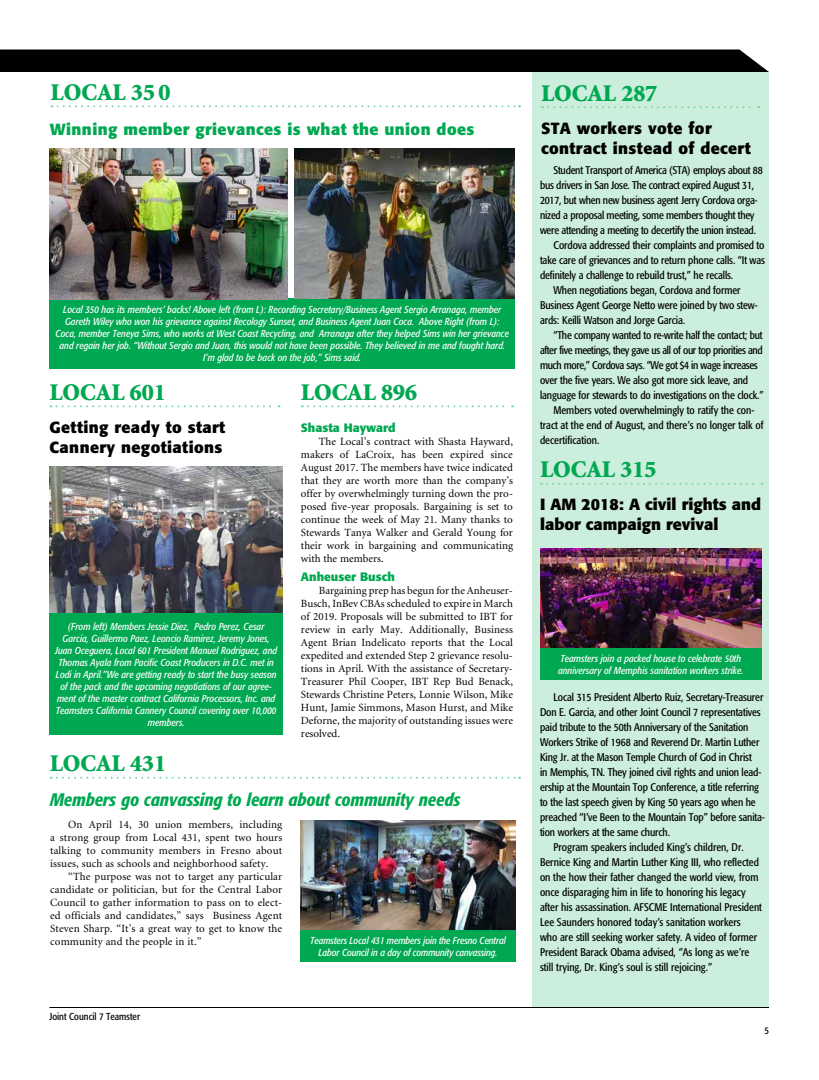
<style>
.page{position:relative;width:819px;height:1080px;background:#fff}
.page>*{position:absolute;margin:0;border:0;box-sizing:border-box;transform-origin:0 0}
.t1{font:900 24px "Minion";color:#00a851}
.t2{font:italic 500 condensed 18px "Formata";color:#00a851}
.t3{font:700 16px/20px "Formata";letter-spacing:.025em;color:#000}
.t4{font:700 16px/20px "Formata";color:#000}
.t5{font:700 16px "Formata";letter-spacing:.025em;color:#00a851}
.t6{font:700 12px "Formata";color:#00a851}
.t7{font:condensed 11px "Formata";letter-spacing:-.01em;color:#000}
.t8{font:11px/13px "Minion";letter-spacing:.005em;color:#000;text-align:justify}
.t9{font:condensed 11px "Formata";letter-spacing:-.03em;color:#000}
.t10{font:italic condensed 10px/12px "Formata";color:#fff;text-align:center}
.t11{font:condensed 10px "Formata";color:#000}
</style>
<div class="page">
<div style="left:532px;top:72px;width:237px;height:936px;background:#cceedc"></div>
<hr style="left:50px;top:1007px;width:719px;height:1px;background:#000">
<div style="left:0;top:50px;width:769px;height:22px;background:#000"></div>
<svg style="left:52px;top:105px;width:468px;height:2px"></svg>
<svg style="left:541px;top:483px;width:221px;height:2px"></svg>
<svg style="left:542px;top:106px;width:217px;height:2px"></svg>
<img style="left:540px;top:549px;width:221px;height:99px">
<div style="left:540px;top:648px;width:222px;height:32px;background:#00a851"></div>
<div style="left:50px;top:298px;width:465px;height:71px;background:#00a851"></div>
<img style="left:50px;top:148px;width:238px;height:151px">
<img style="left:294px;top:148px;width:221px;height:150px">
<svg style="left:302px;top:405px;width:211px;height:2px"></svg>
<img style="left:300px;top:821px;width:216px;height:109px">
<div style="left:300px;top:930px;width:216px;height:32px;background:#00a851"></div>
<img style="left:50px;top:467px;width:233px;height:147px">
<div style="left:50px;top:614px;width:233px;height:121px;background:#00a851"></div>
<svg style="left:50px;top:405px;width:229px;height:2px"></svg>
<svg style="left:51px;top:777px;width:469px;height:2px"></svg>
<h1 class="t1" style="left:51px;top:80px;width:121px">LOCAL 35 0</h1>
<h3 class="t5" style="left:50px;top:119px;width:426px">Winning member grievances is what the union does</h3>
<p class="t10" style="left:56px;top:304px;width:455px">Local 350 has its members’ backs! Above left (from L): Recording Secretary/Business Agent Sergio Arranaga, member Gareth Wiley who won his grievance against Recology Sunset, and Business Agent Juan Coca. Above Right (from L):<br>Coca, member Teneya Sims, who works at West Coast Recycling, and Arranaga after they helped Sims win her grievance and regain her job. “Without Sergio and Juan, this would not have been possible. They believed in me and fought hard.<br>I’m glad to be back on the job,” Sims said.</p>
<h1 class="t1" style="left:50px;top:380px;width:118px">LOCAL 601</h1>
<h3 class="t3" style="left:50px;top:417px;width:177px">Getting ready to start<br>Cannery negotiations</h3>
<p class="t10" style="left:55px;top:621px;width:224px">(From left) Members Jessie Diez, Pedro Perez, Cesar Garcia, Guillermo Paez, Leoncio Ramirez, Jeremy Jones, Juan Oceguera, Local 601 President Manuel Rodriguez, and Thomas Ayala from Pacific Coast Producers in D.C. met in Lodi in April.”We are getting ready to start the busy season of the pack and the upcoming negotiations of our agree&shy;ment of the master contract California Processors, Inc. and Teamsters California Cannery Council covering over 10,000 members.</p>
<h1 class="t1" style="left:301px;top:380px;width:118px">LOCAL 896</h1>
<p class="t6" style="left:301px;top:420px;width:96px">Shasta Hayward</p>
<p class="t8" style="left:301px;top:435px;width:214px;text-indent:18px">The Local’s contract with Shasta Hayward, makers of LaCroix, has been expired since August 2017. The members have twice indicated that they are worth more than the company’s offer by overwhelmingly turning down the pro&shy;posed five-year proposals. Bargaining is set to continue the week of May 21. Many thanks to Stewards Tanya Walker and Gerald Young for their work in bargaining and communicating with the members.</p>
<p class="t6" style="left:301px;top:570px;width:96px">Anheuser Busch</p>
<p class="t8" style="left:301px;top:585px;width:214px;text-indent:18px">Bargaining prep has begun for the Anheuser-Busch, InBev CBAs scheduled to expire in March of 2019. Proposals will be submitted to IBT for review in early May. Additionally, Business Agent Brian Indelicato reports that the Local expedited and extended Step 2 grievance resolu&shy;tions in April. With the assistance of Secretary-Treasurer Phil Cooper, IBT Rep Bud Benack, Stewards Christine Peters, Lonnie Wilson, Mike Hunt, Jamie Simmons, Mason Hurst, and Mike Deforne, the majority of outstanding issues were resolved.</p>
<h1 class="t1" style="left:50px;top:751px;width:118px">LOCAL 431</h1>
<h2 class="t2" style="left:50px;top:788px;width:412px">Members go canvassing to learn about community needs</h2>
<p class="t8" style="left:50px;top:819px;width:234px;text-indent:18px">On April 14, 30 union members, including a strong group from Local 431, spent two hours talking to community members in Fresno about issues, such as schools and neighborhood safety.</p>
<p class="t8" style="left:50px;top:871px;width:234px;text-indent:18px">“The purpose was not to target any particular candidate or politician, but for the Central Labor Council to gather information to pass on to elect&shy;ed officials and candidates,” says Business Agent Steven Sharp. “It’s a great way to get to know the community and the people in it.”</p>
<p class="t11" style="left:50px;top:1010px;width:92px">Joint Council 7 Teamster</p>
<p class="t10" style="left:310px;top:934px;width:197px">Teamsters Local 431 members join the Fresno Central<br>Labor Council in a day of community canvassing.</p>
<h1 class="t1" style="left:541px;top:81px;width:118px">LOCAL 287</h1>
<h3 class="t3" style="left:541px;top:118px;width:211px">STA workers vote for contract instead of decert</h3>
<p class="t7" style="left:554px;top:164px;width:211px">Student Transport of America (STA) employs about 88</p>
<p class="t7" style="left:540px;top:179px;width:216px">bus drivers in San Jose. The contract expired August 31,</p>
<p class="t7" style="left:540px;top:194px;width:219px">2017, but when new business agent Jerry Cordova orga-</p>
<p class="t7" style="left:540px;top:209px;width:216px">nized a proposal meeting, some members thought they</p>
<p class="t7" style="left:540px;top:224px;width:217px">were attending a meeting to decertify the union instead.</p>
<p class="t7" style="left:554px;top:239px;width:213px">Cordova addressed their complaints and promised to</p>
<p class="t7" style="left:540px;top:254px;width:226px">take care of grievances and to return phone calls. “It was</p>
<p class="t7" style="left:540px;top:269px;width:195px">definitely a challenge to rebuild trust,” he recalls.</p>
<p class="t7" style="left:554px;top:284px;width:188px">When negotiations began, Cordova and former</p>
<p class="t7" style="left:540px;top:299px;width:219px">Business Agent George Netto were joined by two stew-</p>
<p class="t7" style="left:540px;top:314px;width:147px">ards: Keilli Watson and Jorge Garcia.</p>
<p class="t7" style="left:554px;top:329px;width:211px">“The company wanted to re-write half the contact; but</p>
<p class="t9" style="left:540px;top:344px;width:224px">after five meetings, they gave us all of our top priorities and</p>
<p class="t9" style="left:540px;top:359px;width:219px">much more,” Cordova says. “We got $4 in wage increases</p>
<p class="t7" style="left:540px;top:374px;width:210px">over the five years. We also got more sick leave, and</p>
<p class="t7" style="left:540px;top:389px;width:225px">language for stewards to do investigations on the clock.”</p>
<p class="t7" style="left:554px;top:404px;width:202px">Members voted overwhelmingly to ratify the con-</p>
<p class="t7" style="left:540px;top:419px;width:225px">tract at the end of August, and there’s no longer talk of</p>
<p class="t7" style="left:540px;top:434px;width:61px">decertification.</p>
<h1 class="t1" style="left:540px;top:457px;width:118px">LOCAL 315</h1>
<h3 class="t4" style="left:540px;top:494px;width:223px">I AM 2018: A civil rights and labor campaign revival</h3>
<p class="t10" style="left:558px;top:652px;width:187px;text-align:left">Teamsters join a packed house to celebrate 50th anniversary of Memphis sanitation workers strike.</p>
<p class="t7" style="left:554px;top:691px;width:211px">Local 315 President Alberto Ruiz, Secretary-Treasurer</p>
<p class="t7" style="left:540px;top:706px;width:222px">Don E. Garcia, and other Joint Council 7 representatives</p>
<p class="t7" style="left:540px;top:721px;width:210px">paid tribute to the 50th Anniversary of the Sanitation</p>
<p class="t7" style="left:540px;top:736px;width:221px">Workers Strike of 1968 and Reverend Dr. Martin Luther</p>
<p class="t7" style="left:540px;top:751px;width:213px">King Jr. at the Mason Temple Church of God in Christ</p>
<p class="t7" style="left:540px;top:766px;width:223px">in Memphis, TN. They joined civil rights and union lead-</p>
<p class="t7" style="left:540px;top:781px;width:221px">ership at the Mountain Top Conference, a title referring</p>
<p class="t7" style="left:540px;top:796px;width:217px">to the last speech given by King 50 years ago when he</p>
<p class="t7" style="left:540px;top:811px;width:226px">preached “I’ve Been to the Mountain Top” before sanita-</p>
<p class="t7" style="left:540px;top:826px;width:132px">tion workers at the same church.</p>
<p class="t7" style="left:554px;top:841px;width:192px">Program speakers included King’s children, Dr.</p>
<p class="t7" style="left:540px;top:856px;width:220px">Bernice King and Martin Luther King III, who reflected</p>
<p class="t7" style="left:540px;top:871px;width:220px">on the how their father changed the world view, from</p>
<p class="t7" style="left:540px;top:886px;width:207px">once disparaging him in life to honoring his legacy</p>
<p class="t7" style="left:540px;top:901px;width:224px">after his assassination. AFSCME International President</p>
<p class="t7" style="left:540px;top:916px;width:202px">Lee Saunders honored today’s sanitation workers</p>
<p class="t7" style="left:540px;top:931px;width:219px">who are still seeking worker safety. A video of former</p>
<p class="t7" style="left:540px;top:946px;width:211px">President Barack Obama advised, “As long as we’re</p>
<p class="t7" style="left:540px;top:961px;width:174px">still trying, Dr. King’s soul is still rejoicing.”</p>
<p class="t11" style="left:764px;top:1024px;width:6px">5</p>
</div>
